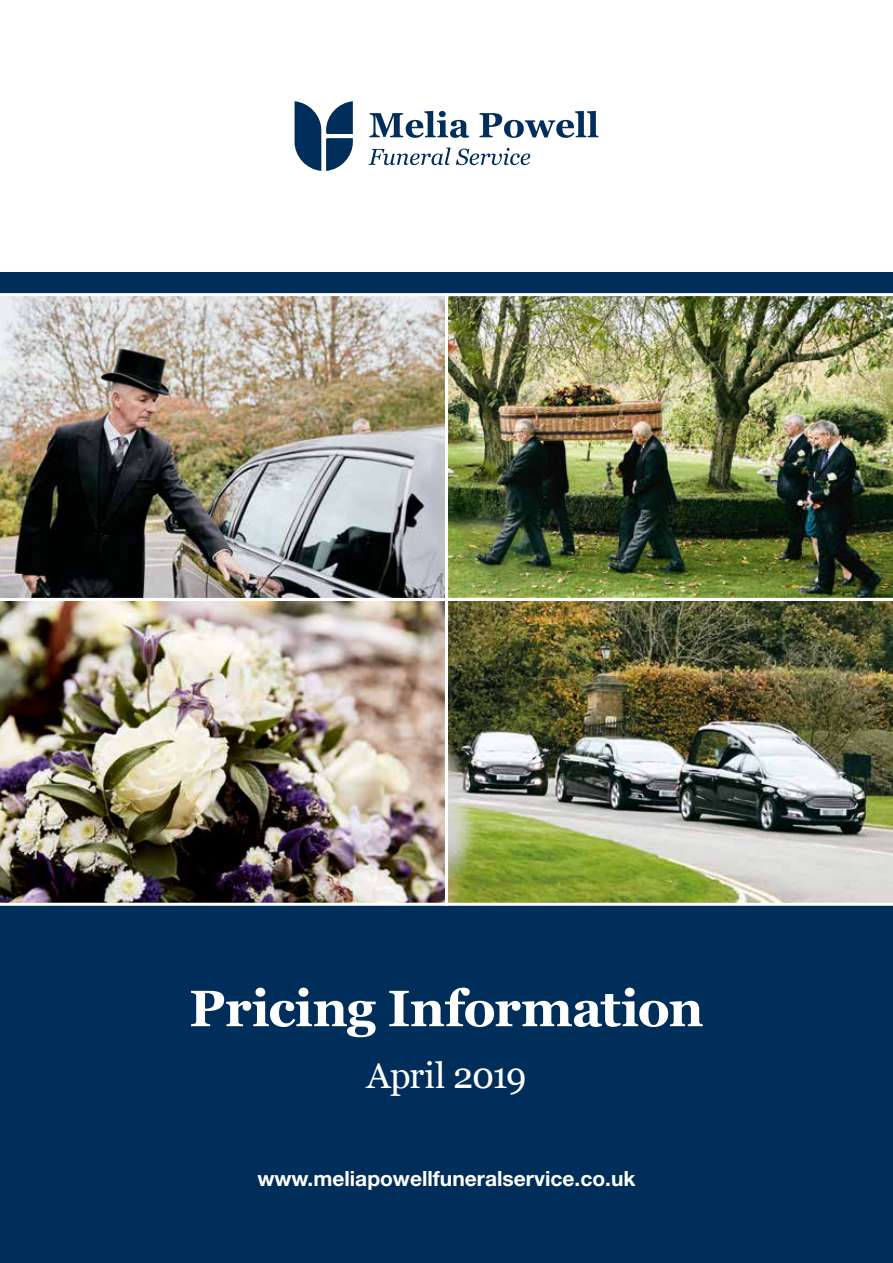
<style>
.page{position:relative;width:893px;height:1263px;background:#fff}
.page>*{position:absolute;margin:0;border:0;box-sizing:border-box;transform-origin:0 0}
.t1{font:700 51px "Georgia";letter-spacing:-.015em;color:#fff}
.t2{font:36px "Georgia";letter-spacing:-.035em;color:#fff}
.t3{font:700 21px "Helvetica Neue";color:#fff}
</style>
<div class="page">
<div style="left:0;top:272px;width:893px;height:991px;background:#002e5a"></div>
<img style="left:448px;top:293px;width:445px;height:305px">
<img style="left:0;top:601px;width:445px;height:305px">
<img style="left:0;top:293px;width:448px;height:308px">
<svg style="left:295px;top:101px;width:58px;height:70px"></svg>
<svg style="left:369px;top:111px;width:100px;height:27px"></svg>
<svg style="left:479px;top:111px;width:119px;height:27px"></svg>
<svg style="left:368px;top:147px;width:162px;height:18px"></svg>
<img style="left:445px;top:598px;width:448px;height:308px">
<h1 class="t1" style="left:189px;top:970px;width:516px">Pricing Information</h1>
<h2 class="t2" style="left:367px;top:1049px;width:161px">April 2019</h2>
<p class="t3" style="left:257px;top:1166px;width:380px">www.meliapowellfuneralservice.co.uk</p>
</div>
